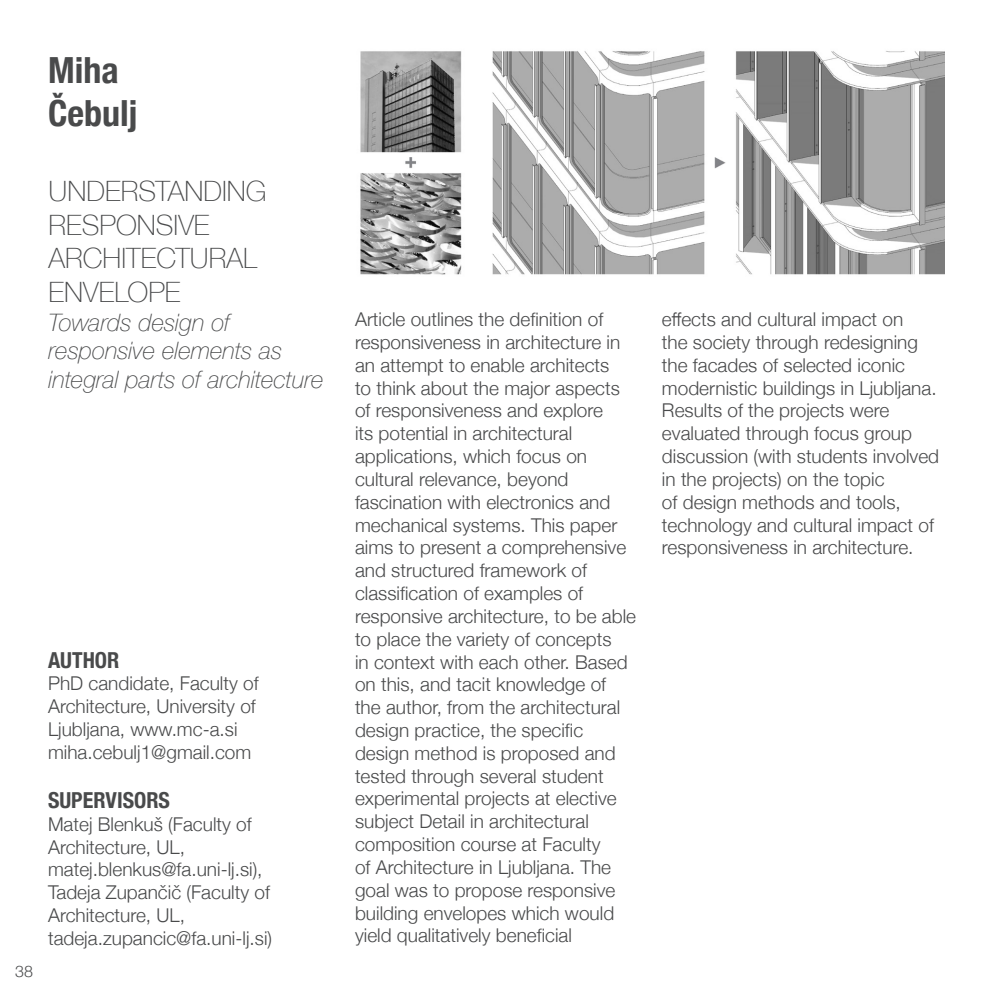
<style>
.page{position:relative;width:993px;height:993px;background:#fff}
.page>*{position:absolute;margin:0;border:0;box-sizing:border-box;transform-origin:0 0}
.t1{font:700 condensed 36px "Helvetica Neue";color:#494a4b}
.t2{font:100 28px/33.6px "Helvetica Neue";color:#494a4b}
.t3{font:italic 100 24px/28.8px "Helvetica Neue";color:#494a4b}
.t4{font:700 condensed 22px "Helvetica Neue";color:#494a4b}
.t5{font:300 19px/22.8px "Helvetica Neue";color:#494a4b}
.t6{font:300 16px "Helvetica Neue";color:#494a4b}
</style>
<div class="page">
<img style="left:360px;top:51px;width:584px;height:224px">
<p class="t1" style="left:48px;top:40px;width:72px">Miha</p>
<p class="t1" style="left:48px;top:83px;width:91px">Čebulj</p>
<p class="t2" style="left:49px;top:173px;width:219px">UNDERSTANDING<br>RESPONSIVE<br>ARCHITECTURAL<br>ENVELOPE</p>
<p class="t3" style="left:49px;top:306px;width:276px">Towards design of responsive elements as integral parts of architecture</p>
<p class="t6" style="left:15px;top:957px;width:19px">38</p>
<p class="t4" style="left:48px;top:641px;width:73px">AUTHOR</p>
<p class="t5" style="left:48px;top:670px;width:212px">PhD candidate, Faculty of<br>Architecture, University of<br>Ljubljana, www.mc-a.si</p>
<p class="t5" style="left:48px;top:739px;width:205px">miha.cebulj1@gmail.com</p>
<p class="t4" style="left:48px;top:781px;width:123px">SUPERVISORS</p>
<p class="t5" style="left:48px;top:811px;width:205px">Matej Blenkuš (Faculty of<br>Architecture, UL,</p>
<p class="t5" style="left:48px;top:856px;width:216px">matej.blenkus@fa.uni-lj.si),</p>
<p class="t5" style="left:48px;top:879px;width:223px">Tadeja Zupančič (Faculty of<br>Architecture, UL,</p>
<p class="t5" style="left:48px;top:925px;width:225px">tadeja.zupancic@fa.uni-lj.si)</p>
<p class="t5" style="left:355px;top:306px;width:282px">Article outlines the definition of responsiveness in architecture in an attempt to enable architects<br>to think about the major aspects of responsiveness and explore<br>its potential in architectural applications, which focus on cultural relevance, beyond fascination with electronics and mechanical systems. This paper aims to present a comprehensive and structured framework of classification of examples of responsive architecture, to be able to place the variety of concepts<br>in context with each other. Based on this, and tacit knowledge of the author, from the architectural design practice, the specific design method is proposed and tested through several student experimental projects at elective subject Detail in architectural composition course at Faculty<br>of Architecture in Ljubljana. The goal was to propose responsive building envelopes which would yield qualitatively beneficial</p>
<p class="t5" style="left:661px;top:306px;width:278px">effects and cultural impact on<br>the society through redesigning the facades of selected iconic modernistic buildings in Ljubljana.<br>Results of the projects were evaluated through focus group discussion (with students involved in the projects) on the topic<br>of design methods and tools, technology and cultural impact of responsiveness in architecture.</p>
</div>
